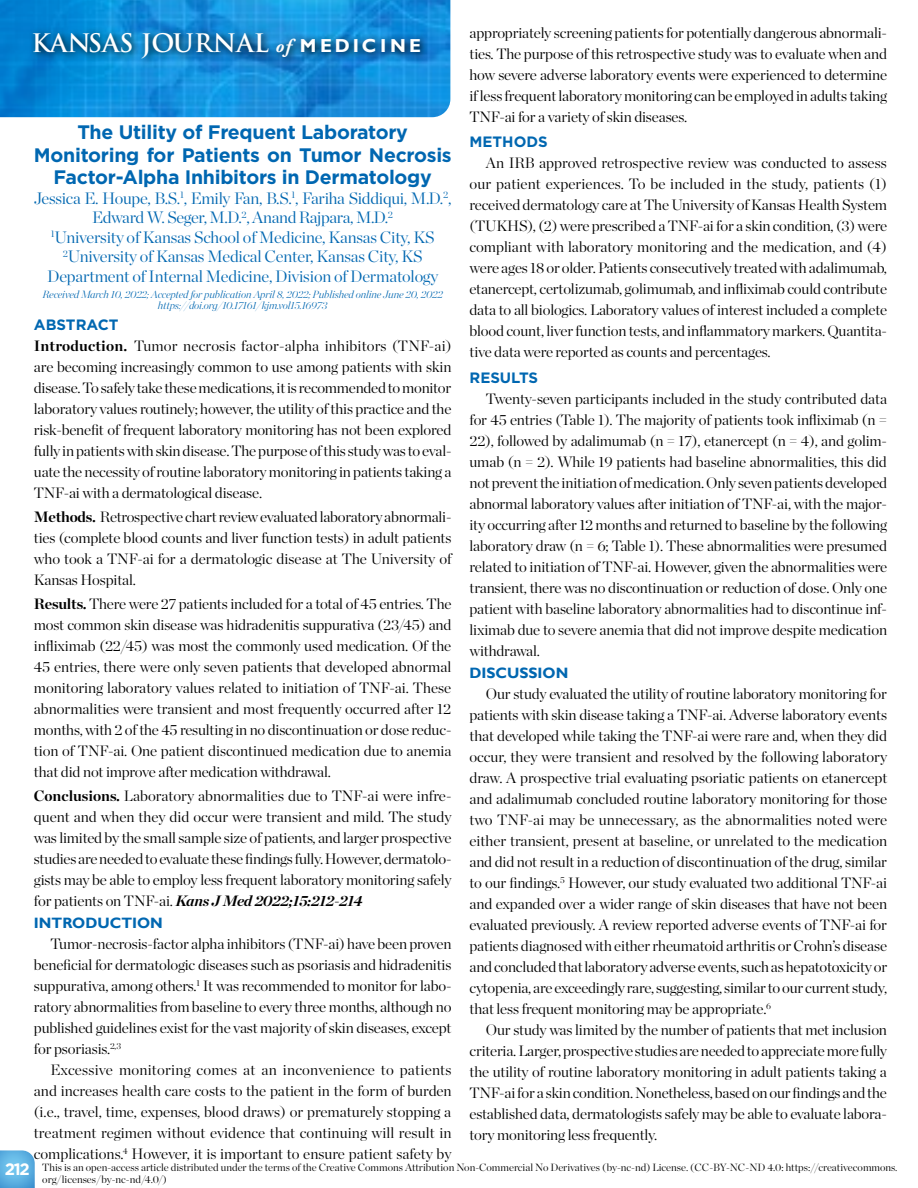
<style>
.page{position:relative;width:918px;height:1188px;background:#fff}
.page>*{position:absolute;margin:0;border:0;box-sizing:border-box;transform-origin:0 0}
.t1{font:700 24.9px "Trajan Pro";color:#fff}
.t2{font:700 19.5px/22.5px "Gotham";letter-spacing:-.015em;color:#0067b1;text-align:center}
.t3{font:300 16.5px/19.5px "Chronicle Display";letter-spacing:-.01em;color:#0067b1;text-align:center}
.t4{font:300 15px/21px "Chronicle Display";letter-spacing:-.01em;color:#000;text-align:justify}
.t5{font:700 15px "Gotham";color:#0067b1}
.t6{font:700 15px "Gill Sans";color:#0067b1}
.t7{font:300 10.5px/12px "Chronicle Display";color:#000}
.t8{font:italic 200 10.5px/10.5px "Chronicle Display";letter-spacing:-.01em;color:#0067b1;text-align:center}
.s1{font-family:"Gotham";font-weight:700;font-size:16.5px;color:#fff}
.s2{font-family:"Adobe Garamond Pro";font-style:italic;font-size:18.75px}
.s3{font-family:"Gill Sans";font-size:18.75px}
.s4{font-weight:700}
.s5{font-weight:700;font-style:italic}
</style>
<div class="page">
<img style="left:0;top:0;width:450px;height:117px">
<svg style="left:29px;top:27px;width:402px;height:41px;background:#107abd"></svg>
<svg style="left:0;top:1150px;width:35px;height:38px"></svg>
<p class="t4" style="left:469px;top:21px;width:419px">appropriately screening patients for potentially dangerous abnormali&shy;ties. The purpose of this retrospective study was to evaluate when and how severe adverse laboratory events were experienced to determine if less frequent laboratory monitoring can be employed in adults taking TNF-ai for a variety of skin diseases.</p>
<p class="t5" style="left:469px;top:132px;width:80px">METHODS</p>
<p class="t4" style="left:469px;top:152px;width:419px;text-indent:17px">An IRB approved retrospective review was conducted to assess our patient experiences. To be included in the study, patients (1) received dermatology care at The University of Kansas Health System (TUKHS), (2) were prescribed a TNF-ai for a skin condition, (3) were compliant with laboratory monitoring and the medication, and (4) were ages 18 or older. Patients consecutively treated with adalimumab, etanercept, certolizumab, golimumab, and infliximab could contribute data to all biologics. Laboratory values of interest included a complete blood count, liver function tests, and inflammatory markers. Quantita&shy;tive data were reported as counts and percentages.</p>
<p class="t5" style="left:469px;top:368px;width:70px">RESULTS</p>
<p class="t4" style="left:469px;top:387px;width:419px;text-indent:17px">Twenty-seven participants included in the study contributed data for 45 entries (Table 1). The majority of patients took infliximab (n = 22), followed by adalimumab (n = 17), etanercept (n = 4), and golim&shy;umab (n = 2). While 19 patients had baseline abnormalities, this did not prevent the initiation of medication. Only seven patients developed abnormal laboratory values after initiation of TNF-ai, with the major&shy;ity occurring after 12 months and returned to baseline by the following laboratory draw (n = 6; Table 1). These abnormalities were presumed related to initiation of TNF-ai. However, given the abnormalities were transient, there was no discontinuation or reduction of dose. Only one patient with baseline laboratory abnormalities had to discontinue inf&shy;liximab due to severe anemia that did not improve despite medication withdrawal.</p>
<p class="t6" style="left:469px;top:664px;width:100px">DISCUSSION</p>
<p class="t4" style="left:469px;top:683px;width:419px;text-indent:16px">Our study evaluated the utility of routine laboratory monitoring for patients with skin disease taking a TNF-ai. Adverse laboratory events that developed while taking the TNF-ai were rare and, when they did occur, they were transient and resolved by the following laboratory draw. A prospective trial evaluating psoriatic patients on etanercept and adalimumab concluded routine laboratory monitoring for those two TNF-ai may be unnecessary, as the abnormalities noted were either transient, present at baseline, or unrelated to the medication and did not result in a reduction of discontinuation of the drug, similar to our findings.<sup>5</sup> However, our study evaluated two additional TNF-ai and expanded over a wider range of skin diseases that have not been evaluated previously. A review reported adverse events of TNF-ai for patients diagnosed with either rheumatoid arthritis or Crohn’s disease and concluded that laboratory adverse events, such as hepatotoxicity or cytopenia, are exceedingly rare, suggesting, similar to our current study, that less frequent monitoring may be appropriate.<sup>6</sup></p>
<p class="t4" style="left:469px;top:1019px;width:419px;text-indent:16px">Our study was limited by the number of patients that met inclusion criteria. Larger, prospective studies are needed to appreciate more fully the utility of routine laboratory monitoring in adult patients taking a TNF-ai for a skin condition. Nonetheless, based on our findings and the established data, dermatologists safely may be able to evaluate labora&shy;tory monitoring less frequently.</p>
<p class="t7" style="left:42px;top:1161px;width:857px;text-indent:-37px"><span class="s1">212</span> This is an open-access article distributed under the terms of the Creative Commons Attribution Non-Commercial No Derivatives (by-nc-nd) License. (CC-BY-NC-ND 4.0: https://creativecommons. org/licenses/by-nc-nd/4.0/)</p>
<h1 class="t1" style="left:31px;top:28px;width:391px">KANSAS JOURNAL <span class="s2">of</span> <span class="s3">M EDIC I N E</span></h1>
<h2 class="t2" style="left:34px;top:121px;width:419px">The Utility of Frequent Laboratory<br>Monitoring for Patients on Tumor Necrosis<br>Factor-Alpha Inhibitors in Dermatology</h2>
<p class="t3" style="left:34px;top:187px;width:419px">Jessica E. Houpe, B.S.<sup>1</sup>, Emily Fan, B.S.<sup>1</sup>, Fariha Siddiqui, M.D.<sup>2</sup>, Edward W. Seger, M.D.<sup>2</sup>, Anand Rajpara, M.D.<sup>2<br>1</sup>University of Kansas School of Medicine, Kansas City, KS <sup>2</sup>University of Kansas Medical Center, Kansas City, KS Department of Internal Medicine, Division of Dermatology</p>
<p class="t8" style="left:43px;top:288px;width:402px">Received March 10, 2022; Accepted for publication April 8, 2022; Published online June 20, 2022 https://doi.org/10.17161/kjm.vol15.16973</p>
<p class="t5" style="left:34px;top:314px;width:86px">ABSTRACT</p>
<p class="t4" style="left:34px;top:334px;width:419px"><span class="s4">Introduction.</span> Tumor necrosis factor-alpha inhibitors (TNF-ai) are becoming increasingly common to use among patients with skin disease. To safely take these medications, it is recommended to monitor laboratory values routinely; however, the utility of this practice and the risk-benefit of frequent laboratory monitoring has not been explored fully in patients with skin disease. The purpose of this study was to eval&shy;uate the necessity of routine laboratory monitoring in patients taking a TNF-ai with a dermatological disease.</p>
<p class="t4" style="left:34px;top:505px;width:419px"><span class="s4">Methods.</span><sup>x</sup>Retrospective chart review evaluated laboratory abnormali&shy;ties (complete blood counts and liver function tests) in adult patients who took a TNF-ai for a dermatologic disease at The University of Kansas Hospital.</p>
<p class="t4" style="left:34px;top:592px;width:419px"><span class="s4">Results.</span> There were 27 patients included for a total of 45 entries. The most common skin disease was hidradenitis suppurativa (23/45) and infliximab (22/45) was most the commonly used medication. Of the 45 entries, there were only seven patients that developed abnormal monitoring laboratory values related to initiation of TNF-ai. These abnormalities were transient and most frequently occurred after 12 months, with 2 of the 45 resulting in no discontinuation or dose reduc&shy;tion of TNF-ai. One patient discontinued medication due to anemia that did not improve after medication withdrawal.</p>
<p class="t4" style="left:34px;top:784px;width:419px"><span class="s4">Conclusions.</span> Laboratory abnormalities due to TNF-ai were infre&shy;quent and when they did occur were transient and mild. The study was limited by the small sample size of patients, and larger prospective studies are needed to evaluate these findings fully. However, dermatolo&shy;gists may be able to employ less frequent laboratory monitoring safely for patients on TNF-ai. <span class="s5">Kans J Med 2022;15:212-214</span></p>
<p class="t6" style="left:34px;top:914px;width:131px">INTRODUCTION</p>
<p class="t4" style="left:34px;top:932px;width:419px;text-indent:17px">Tumor-necrosis-factor alpha inhibitors (TNF-ai) have been proven beneficial for dermatologic diseases such as psoriasis and hidradenitis suppurativa, among others.<sup>1</sup> It was recommended to monitor for labo&shy;ratory abnormalities from baseline to every three months, although no published guidelines exist for the vast majority of skin diseases, except for psoriasis.<sup>2,3</sup></p>
<p class="t4" style="left:34px;top:1058px;width:419px;text-indent:16px">Excessive monitoring comes at an inconvenience to patients and increases health care costs to the patient in the form of burden (i.e., travel, time, expenses, blood draws) or prematurely stopping a treatment regimen without evidence that continuing will result in complications.<sup>4</sup> However, it is important to ensure patient safety by</p>
</div>
